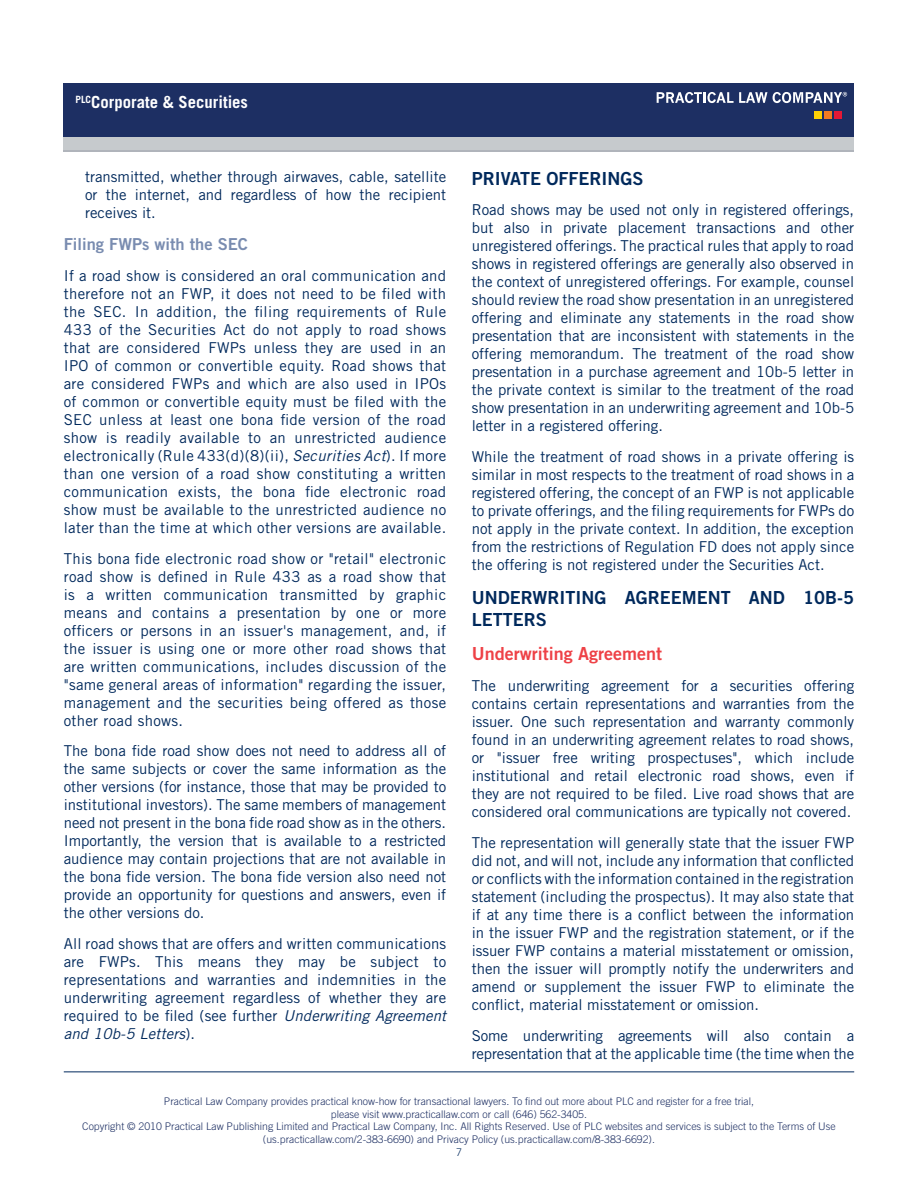
<style>
.page{position:relative;width:918px;height:1188px;background:#fff}
.page>*{position:absolute;margin:0;border:0;box-sizing:border-box;transform-origin:0 0}
.bulleted1{font:18px/21.6px "Trade Gothic Bold Two";color:#00295c}
.para{font:18px "Trade Gothic Bold Two";color:#ee4146}
.t1{font:700 16.65px "Trade Gothic";color:#fff}
.heading3{font:16.5px "Trade Gothic Bold Two";color:#798cb0}
.bulleted1-2{font:15px/18px "Trade Gothic";color:#00295c;text-align:justify}
.para-2{font:15px/18px "Trade Gothic";letter-spacing:.015em;color:#00295c;text-align:justify}
.t2{font:300 10.5px/12.6px "Trade Gothic";color:#1d2f63;text-align:center}
.t3{font:300 10.5px "Trade Gothic";color:#00295c}
.s1{font-style:italic}
</style>
<div class="page">
<hr style="left:64px;top:1071px;width:790px;height:1px;background:#00295c">
<div style="left:64px;top:83px;width:790px;height:54px;background:#1d2f63"></div>
<div style="left:64px;top:137px;width:790px;height:13px;background:#c6cacd"></div>
<hr style="left:64px;top:150px;width:790px;height:2px;background:#b0b4bb">
<svg style="left:657px;top:92px;width:110px;height:11px"></svg>
<div style="left:815px;top:111px;width:7px;height:8px;background:#fed105"></div>
<div style="left:825px;top:111px;width:7px;height:8px;background:#f47b21"></div>
<div style="left:835px;top:111px;width:7px;height:8px;background:#e51836"></div>
<svg style="left:773px;top:92px;width:74px;height:11px"></svg>
<p class="t1" style="left:76px;top:92px;width:174px"><sup>PLC</sup>Corporate &amp; Securities</p>
<p class="bulleted1-2" style="left:85px;top:167px;width:363px">transmitted, whether through airwaves, cable, satellite or the internet, and regardless of how the recipient receives it.</p>
<p class="heading3" style="left:64px;top:234px;width:186px">Filing FWPs with the SEC</p>
<p class="para-2" style="left:64px;top:266px;width:384px">If a road show is considered an oral communication and therefore not an FWP, it does not need to be filed with the SEC. In addition, the filing requirements of Rule 433 of the Securities Act do not apply to road shows that are considered FWPs unless they are used in an IPO of common or convertible equity. Road shows that are considered FWPs and which are also used in IPOs of common or convertible equity must be filed with the SEC unless at least one bona fide version of the road show is readily available to an unrestricted audience electronically (Rule 433(d)(8)(ii), <span class="s1">Securities Act</span>). If more than one version of a road show constituting a written communication exists, the bona fide electronic road show must be available to the unrestricted audience no later than the time at which other versions are available.</p>
<p class="para-2" style="left:64px;top:549px;width:384px">This bona fide electronic road show or "retail" electronic road show is defined in Rule 433 as a road show that is a written communication transmitted by graphic means and contains a presentation by one or more officers or persons in an issuer's management, and, if the issuer is using one or more other road shows that are written communications, includes discussion of the "same general areas of information" regarding the issuer, management and the securities being offered as those other road shows.</p>
<p class="para-2" style="left:64px;top:742px;width:384px">The bona fide road show does not need to address all of the same subjects or cover the same information as the other versions (for instance, those that may be provided to institutional investors). The same members of management need not present in the bona fide road show as in the others.<br>Importantly, the version that is available to a restricted audience may contain projections that are not available in the bona fide version. The bona fide version also need not provide an opportunity for questions and answers, even if the other versions do.</p>
<p class="para-2" style="left:64px;top:935px;width:384px">All road shows that are offers and written communications are FWPs. This means they may be subject to representations and warranties and indemnities in the underwriting agreement regardless of whether they are required to be filed (see further <span class="s1">Underwriting Agreement and 10b-5 Letters</span>).</p>
<p class="bulleted1" style="left:472px;top:167px;width:173px">PRIVATE OFFERINGS</p>
<p class="bulleted1-2" style="left:472px;top:201px;width:384px">Road shows may be used not only in registered offerings, but also in private placement transactions and other unregistered offerings. The practical rules that apply to road shows in registered offerings are generally also observed in the context of unregistered offerings. For example, counsel should review the road show presentation in an unregistered offering and eliminate any statements in the road show presentation that are inconsistent with statements in the offering memorandum. The treatment of the road show presentation in a purchase agreement and 10b-5 letter in the private context is similar to the treatment of the road show presentation in an underwriting agreement and 10b-5 letter in a registered offering.</p>
<p class="bulleted1-2" style="left:472px;top:448px;width:384px">While the treatment of road shows in a private offering is similar in most respects to the treatment of road shows in a registered offering, the concept of an FWP is not applicable to private offerings, and the filing requirements for FWPs do not apply in the private context. In addition, the exception from the restrictions of Regulation FD does not apply since the offering is not registered under the Securities Act.</p>
<p class="bulleted1" style="left:472px;top:587px;width:384px">UNDERWRITING AGREEMENT AND 10B-5<br>LETTERS</p>
<p class="para" style="left:472px;top:643px;width:192px">Underwriting Agreement</p>
<p class="bulleted1-2" style="left:472px;top:677px;width:384px">The underwriting agreement for a securities offering contains certain representations and warranties from the issuer. One such representation and warranty commonly found in an underwriting agreement relates to road shows, or "issuer free writing prospectuses", which include institutional and retail electronic road shows, even if they are not required to be filed. Live road shows that are considered oral communications are typically not covered.</p>
<p class="bulleted1-2" style="left:472px;top:833px;width:384px">The representation will generally state that the issuer FWP did not, and will not, include any information that conflicted or conflicts with the information contained in the registration statement (including the prospectus). It may also state that if at any time there is a conflict between the information in the issuer FWP and the registration statement, or if the issuer FWP contains a material misstatement or omission, then the issuer will promptly notify the underwriters and amend or supplement the issuer FWP to eliminate the conflict, material misstatement or omission.</p>
<p class="bulleted1-2" style="left:472px;top:1026px;width:384px">Some underwriting agreements will also contain a representation that at the applicable time (the time when the</p>
<p class="t2" style="left:82px;top:1095px;width:755px">Practical Law Company provides practical know-how for transactional lawyers. To find out more about PLC and register for a free trial,<br>please visit www.practicallaw.com or call (646) 562-3405.<br>Copyright © 2010 Practical Law Publishing Limited and Practical Law Company, Inc. All Rights Reserved. Use of PLC websites and services is subject to the Terms of Use (us.practicallaw.com/2-383-6690) and Privacy Policy (us.practicallaw.com/8-383-6692).</p>
<p class="t3" style="left:456px;top:1146px;width:7px">7</p>
</div>
